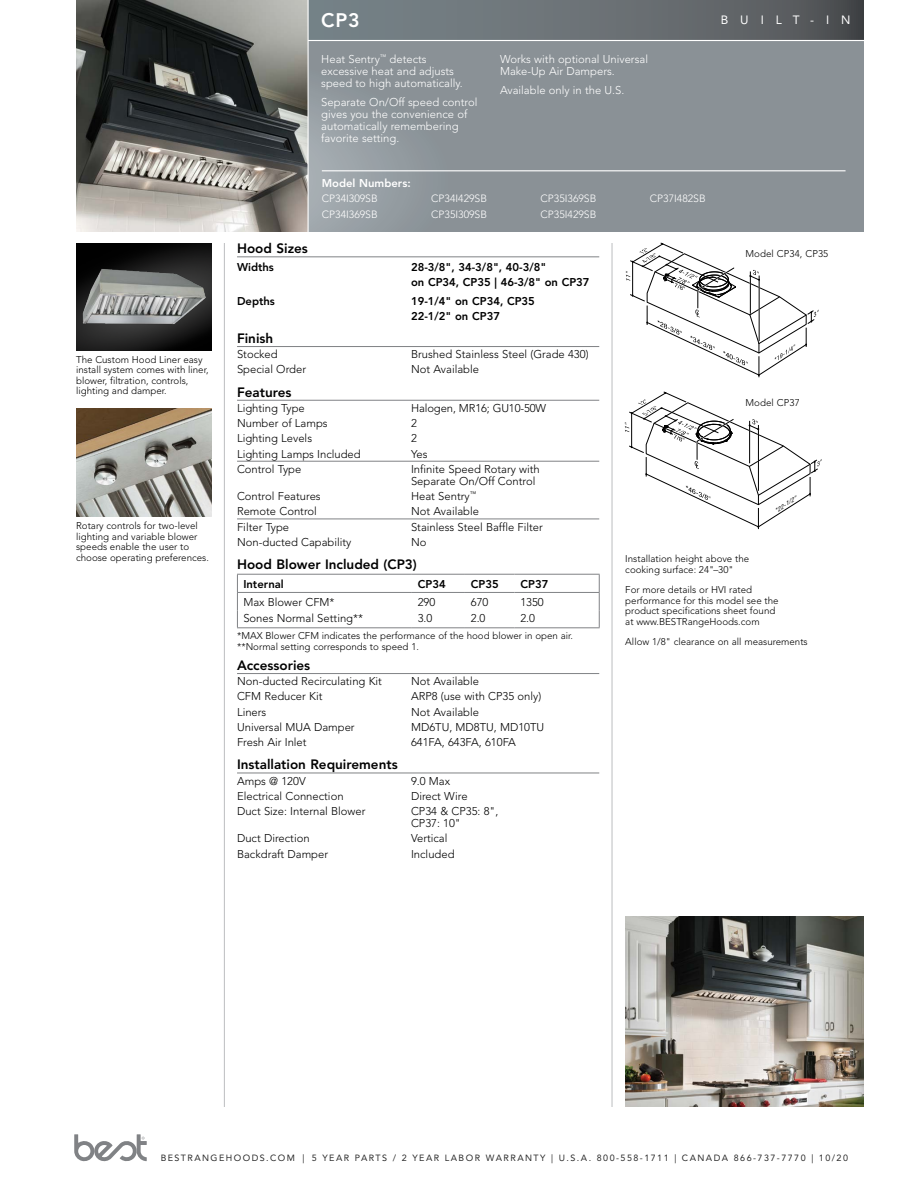
<style>
.page{position:relative;width:918px;height:1188px;background:#fff}
.page>*{position:absolute;margin:0;border:0;box-sizing:border-box;transform-origin:0 0}
.t1{font:800 19.5px "Avenir LT Std";color:#fff}
.t2{font:800 13.5px "Avenir LT Std";color:#000}
.t3{font:12px "Avenir LT Std";letter-spacing:1em;color:#fff}
.t4{font:300 11.25px/12px "Avenir LT Std";color:#000}
.t5{font:300 11.25px/12px "Avenir LT Std";color:#fff}
.t6{font:800 11.25px/15px "Avenir LT Std";color:#000}
.t7{font:800 11.25px "Avenir LT Std";color:#fff}
.t8{font:300 10.5px/15.8px "Avenir LT Std";color:#fff}
.t9{font:300 9.75px/10.5px "Avenir LT Std";color:#000}
.t10{font:9px "Avenir LT Std";letter-spacing:.16em;color:#000}
.t11{font:italic condensed 5.55px "Helvetica Neue";color:#000;scale:1.26 1}
</style>
<div class="page">
<svg style="left:309px;top:41px;width:555px;height:190px;background:#8c9398"></svg>
<svg style="left:309px;top:0;width:555px;height:40px;background:#676e73"></svg>
<img style="left:76px;top:0;width:232px;height:231px">
<svg style="left:74px;top:1134px;width:73px;height:28px"></svg>
<hr style="left:612px;top:243px;width:1px;height:864px;background:#bcbec0">
<hr style="left:224px;top:243px;width:1px;height:864px;background:#bcbec0">
<img style="left:76px;top:243px;width:135px;height:108px">
<hr style="left:322px;top:170px;width:524px;height:1px;background:#fff">
<hr style="left:237px;top:256px;width:362px;height:1px;background:#808285">
<hr style="left:237px;top:346px;width:362px;height:1px;background:#808285">
<hr style="left:237px;top:400px;width:362px;height:1px;background:#808285">
<hr style="left:237px;top:461px;width:362px;height:1px;background:#808285">
<hr style="left:237px;top:519px;width:362px;height:1px;background:#808285">
<hr style="left:237px;top:673px;width:362px;height:1px;background:#808285">
<hr style="left:237px;top:773px;width:362px;height:1px;background:#808285">
<hr style="left:237px;top:592px;width:175px;height:1px;background:#808285">
<hr style="left:412px;top:592px;width:53px;height:1px;background:#808285">
<svg style="left:599px;top:575px;width:1px;height:52px"></svg>
<hr style="left:237px;top:627px;width:175px;height:1px;background:#808285">
<hr style="left:412px;top:627px;width:53px;height:1px;background:#808285">
<hr style="left:465px;top:627px;width:50px;height:1px;background:#808285">
<hr style="left:515px;top:627px;width:85px;height:1px;background:#808285">
<hr style="left:465px;top:592px;width:50px;height:1px;background:#808285">
<hr style="left:515px;top:592px;width:85px;height:1px;background:#808285">
<hr style="left:237px;top:574px;width:175px;height:1px;background:#808285">
<svg style="left:237px;top:575px;width:1px;height:52px"></svg>
<hr style="left:412px;top:574px;width:53px;height:1px;background:#808285">
<hr style="left:465px;top:574px;width:50px;height:1px;background:#808285">
<hr style="left:515px;top:574px;width:85px;height:1px;background:#808285">
<img style="left:76px;top:409px;width:135px;height:108px">
<img style="left:625px;top:916px;width:238px;height:191px">
<svg style="left:626px;top:243px;width:193px;height:134px"></svg>
<svg style="left:625px;top:392px;width:197px;height:137px"></svg>
<p class="t9" style="left:76px;top:354px;width:134px">The Custom Hood Liner easy install system comes with liner, blower, filtration, controls, lighting and damper.</p>
<p class="t9" style="left:76px;top:520px;width:134px">Rotary controls for two-level lighting and variable blower speeds enable the user to choose operating preferences.</p>
<h1 class="t1" style="left:321px;top:9px;width:40px">CP3</h1>
<p class="t5" style="left:321px;top:53px;width:143px">Heat Sentry<sup>™</sup> detects excessive heat and adjusts speed to high automatically.</p>
<p class="t5" style="left:321px;top:96px;width:158px">Separate On/Off speed control gives you the convenience of automatically remembering favorite setting.</p>
<p class="t5" style="left:500px;top:53px;width:149px">Works with optional Universal<br>Make-Up Air Dampers.</p>
<p class="t5" style="left:500px;top:84px;width:126px">Available only in the U.S.</p>
<p class="t7" style="left:322px;top:176px;width:90px">Model Numbers:</p>
<p class="t8" style="left:322px;top:191px;width:57px">CP34I309SB<br>CP34I369SB</p>
<p class="t8" style="left:431px;top:191px;width:57px">CP34I429SB<br>CP35I309SB</p>
<p class="t8" style="left:541px;top:191px;width:57px">CP35I369SB<br>CP35I429SB</p>
<p class="t8" style="left:650px;top:191px;width:57px">CP37I482SB</p>
<p class="t3" style="left:721px;top:13px;width:131px">BUILT-IN</p>
<p class="t2" style="left:237px;top:241px;width:72px">Hood Sizes</p>
<p class="t6" style="left:237px;top:260px;width:38px">Widths</p>
<p class="t6" style="left:411px;top:260px;width:180px">28-3/8", 34-3/8", 40-3/8"<br>on CP34, CP35 | 46-3/8" on CP37</p>
<p class="t6" style="left:237px;top:293px;width:39px">Depths</p>
<p class="t6" style="left:411px;top:293px;width:125px">19-1/4" on CP34, CP35<br>22-1/2" on CP37</p>
<p class="t2" style="left:237px;top:330px;width:38px">Finish</p>
<p class="t4" style="left:237px;top:348px;width:42px">Stocked</p>
<p class="t4" style="left:411px;top:348px;width:179px">Brushed Stainless Steel (Grade 430)</p>
<p class="t4" style="left:237px;top:364px;width:71px">Special Order</p>
<p class="t4" style="left:411px;top:364px;width:70px">Not Available</p>
<p class="t2" style="left:237px;top:384px;width:56px">Features</p>
<p class="t4" style="left:237px;top:402px;width:69px">Lighting Type</p>
<p class="t4" style="left:411px;top:402px;width:137px">Halogen, MR16; GU10-50W</p>
<p class="t4" style="left:237px;top:417px;width:92px">Number of Lamps</p>
<p class="t4" style="left:411px;top:417px;width:7px">2</p>
<p class="t4" style="left:237px;top:432px;width:77px">Lighting Levels</p>
<p class="t4" style="left:411px;top:432px;width:7px">2</p>
<p class="t4" style="left:237px;top:448px;width:125px">Lighting Lamps Included</p>
<p class="t4" style="left:411px;top:448px;width:18px">Yes</p>
<p class="t4" style="left:237px;top:463px;width:66px">Control Type</p>
<p class="t4" style="left:411px;top:463px;width:130px">Infinite Speed Rotary with<br>Separate On/Off Control</p>
<p class="t4" style="left:237px;top:490px;width:85px">Control Features</p>
<p class="t4" style="left:411px;top:490px;width:67px">Heat Sentry<sup>™</sup></p>
<p class="t4" style="left:237px;top:505px;width:81px">Remote Control</p>
<p class="t4" style="left:411px;top:505px;width:70px">Not Available</p>
<p class="t4" style="left:237px;top:521px;width:54px">Filter Type</p>
<p class="t4" style="left:411px;top:521px;width:133px">Stainless Steel Baffle Filter</p>
<p class="t4" style="left:237px;top:536px;width:116px">Non-ducted Capability</p>
<p class="t4" style="left:411px;top:536px;width:17px">No</p>
<p class="t2" style="left:237px;top:556px;width:181px">Hood Blower Included (CP3)</p>
<p class="t6" style="left:243px;top:576px;width:42px">Internal</p>
<p class="t6" style="left:418px;top:576px;width:29px">CP34</p>
<p class="t6" style="left:471px;top:576px;width:29px">CP35</p>
<p class="t6" style="left:520px;top:576px;width:29px">CP37</p>
<p class="t4" style="left:243px;top:596px;width:93px">Max Blower CFM*</p>
<p class="t4" style="left:418px;top:597px;width:19px">290</p>
<p class="t4" style="left:471px;top:597px;width:19px">670</p>
<p class="t4" style="left:520px;top:597px;width:25px">1350</p>
<p class="t4" style="left:243px;top:613px;width:121px">Sones Normal Setting**</p>
<p class="t4" style="left:418px;top:613px;width:16px">3.0</p>
<p class="t4" style="left:471px;top:613px;width:16px">2.0</p>
<p class="t4" style="left:520px;top:613px;width:16px">2.0</p>
<p class="t9" style="left:237px;top:631px;width:338px">*MAX Blower CFM indicates the performance of the hood blower in open air. **Normal setting corresponds to speed 1.</p>
<p class="t2" style="left:237px;top:657px;width:75px">Accessories</p>
<p class="t4" style="left:237px;top:675px;width:146px">Non-ducted Recirculating Kit</p>
<p class="t4" style="left:411px;top:675px;width:70px">Not Available</p>
<p class="t4" style="left:237px;top:691px;width:87px">CFM Reducer Kit</p>
<p class="t4" style="left:411px;top:691px;width:132px">ARP8 (use with CP35 only)</p>
<p class="t4" style="left:237px;top:706px;width:31px">Liners</p>
<p class="t4" style="left:411px;top:706px;width:70px">Not Available</p>
<p class="t4" style="left:237px;top:721px;width:119px">Universal MUA Damper</p>
<p class="t4" style="left:411px;top:721px;width:135px">MD6TU, MD8TU, MD10TU</p>
<p class="t4" style="left:237px;top:736px;width:71px">Fresh Air Inlet</p>
<p class="t4" style="left:411px;top:736px;width:106px">641FA, 643FA, 610FA</p>
<p class="t2" style="left:237px;top:757px;width:162px">Installation Requirements</p>
<p class="t4" style="left:237px;top:775px;width:70px">Amps @ 120V</p>
<p class="t4" style="left:411px;top:775px;width:41px">9.0 Max</p>
<p class="t4" style="left:237px;top:790px;width:108px">Electrical Connection</p>
<p class="t4" style="left:411px;top:790px;width:58px">Direct Wire</p>
<p class="t4" style="left:237px;top:805px;width:130px">Duct Size: Internal Blower</p>
<p class="t4" style="left:411px;top:805px;width:89px">CP34 &amp; CP35: 8",<br>CP37: 10"</p>
<p class="t4" style="left:237px;top:832px;width:74px">Duct Direction</p>
<p class="t4" style="left:411px;top:832px;width:38px">Vertical</p>
<p class="t4" style="left:237px;top:848px;width:93px">Backdraft Damper</p>
<p class="t4" style="left:411px;top:848px;width:45px">Included</p>
<p class="t9" style="left:745px;top:249px;width:84px">Model CP34, CP35</p>
<p class="t9" style="left:745px;top:398px;width:56px">Model CP37</p>
<p class="t11" style="left:773px;top:509px;width:22px;rotate:-34deg">*22-1/2"</p>
<p class="t9" style="left:625px;top:554px;width:125px">Installation height above the cooking surface: 24"–30"</p>
<p class="t9" style="left:625px;top:585px;width:155px">For more details or HVI rated performance for this model see the product specifications sheet found at www.BESTRangeHoods.com</p>
<p class="t9" style="left:625px;top:636px;width:184px">Allow 1/8" clearance on all measurements</p>
<p class="t10" style="left:161px;top:1153px;width:689px">BESTRANGEHOODS.COM | 5 YEAR PARTS / 2 YEAR LABOR WARRANTY | U.S.A. 800-558-1711 | CANADA 866-737-7770 | 10/20</p>
</div>
